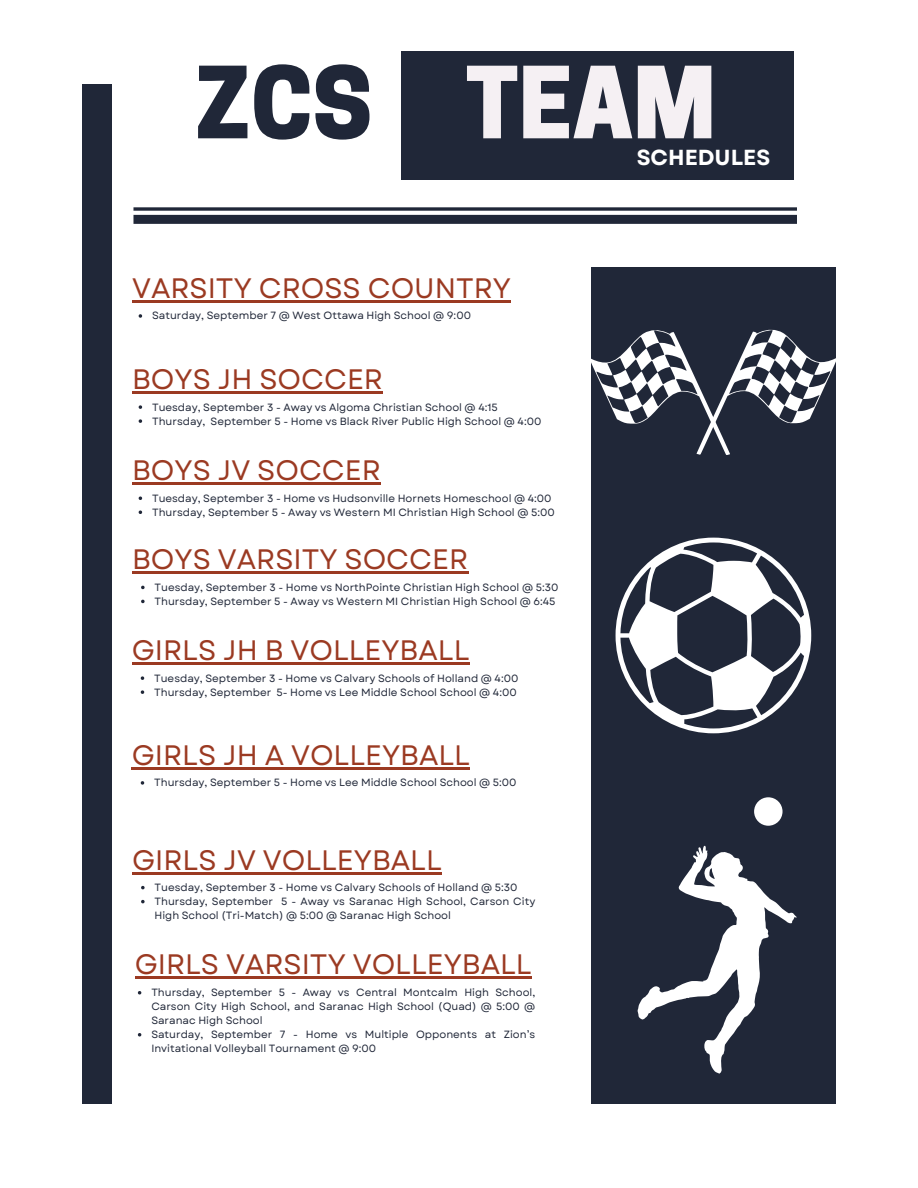
<style>
.page{position:relative;width:918px;height:1188px;background:#fff}
.page>*{position:absolute;margin:0;border:0;box-sizing:border-box;transform-origin:0 0}
.t1{font:800 93.15px "Cooper Hewitt";color:#f5f0f3}
.t2{font:800 93.15px "Cooper Hewitt";color:#202738}
.t3{font:28.05px "Garet";color:#9b3a22}
.t4{font:700 21.75px "Garet";color:#fff}
.t5{font:10.5px/14px "Garet";color:#202738}
</style>
<div class="page">
<div style="left:591px;top:268px;width:245px;height:836px;background:#202738"></div>
<div style="left:82px;top:84px;width:30px;height:1020px;background:#202738"></div>
<div style="left:401px;top:51px;width:392px;height:129px;background:#202738"></div>
<svg style="left:133px;top:207px;width:664px;height:4px;background:#424856"></svg>
<div style="left:133px;top:215px;width:664px;height:9px;background:#202738"></div>
<svg style="left:591px;top:329px;width:245px;height:126px"></svg>
<svg style="left:616px;top:538px;width:195px;height:195px"></svg>
<svg style="left:638px;top:846px;width:159px;height:228px"></svg>
<div style="left:754px;top:797px;width:29px;height:29px;background:#fff;border-radius:50%"></div>
<hr style="left:132px;top:872px;width:310px;height:2px;background:#9b3a22">
<hr style="left:135px;top:977px;width:397px;height:2px;background:#9b3a22">
<svg style="left:138px;top:991px;width:3px;height:4px"></svg>
<svg style="left:138px;top:1033px;width:3px;height:4px"></svg>
<hr style="left:132px;top:572px;width:336px;height:2px;background:#9b3a22">
<svg style="left:141px;top:586px;width:4px;height:3px"></svg>
<svg style="left:141px;top:600px;width:4px;height:3px"></svg>
<svg style="left:141px;top:886px;width:4px;height:3px"></svg>
<svg style="left:141px;top:900px;width:4px;height:3px"></svg>
<hr style="left:132px;top:482px;width:249px;height:2px;background:#9b3a22">
<hr style="left:132px;top:300px;width:379px;height:2px;background:#9b3a22">
<svg style="left:139px;top:314px;width:3px;height:4px"></svg>
<hr style="left:132px;top:391px;width:251px;height:2px;background:#9b3a22">
<svg style="left:139px;top:405px;width:3px;height:4px"></svg>
<svg style="left:139px;top:419px;width:3px;height:4px"></svg>
<hr style="left:132px;top:662px;width:337px;height:3px;background:#9b3a22">
<svg style="left:141px;top:676px;width:3px;height:4px"></svg>
<svg style="left:141px;top:690px;width:3px;height:4px"></svg>
<hr style="left:132px;top:767px;width:338px;height:2px;background:#9b3a22">
<svg style="left:141px;top:781px;width:3px;height:4px"></svg>
<p class="t2" style="left:194px;top:68px;width:179px">ZCS</p>
<p class="t1" style="left:466px;top:68px;width:252px">TEAM</p>
<h2 class="t4" style="left:637px;top:142px;width:135px">SCHEDULES</h2>
<p class="t3" style="left:132px;top:268px;width:380px">VARSITY CROSS COUNTRY</p>
<p class="t5" style="left:152px;top:309px;width:320px">Saturday, September 7 @ West Ottawa High School @ 9:00</p>
<h2 class="t3" style="left:132px;top:359px;width:252px">BOYS JH SOCCER</h2>
<p class="t5" style="left:152px;top:400px;width:347px">Tuesday, September 3 - Away vs Algoma Christian School @ 4:15</p>
<h2 class="t5" style="left:152px;top:414px;width:391px">Thursday, September 5 - Home vs Black River Public High School @ 4:00</h2>
<p class="t3" style="left:132px;top:450px;width:250px">BOYS JV SOCCER</p>
<p class="t5" style="left:152px;top:491px;width:401px">Tuesday, September 3 - Home vs Hudsonville Hornets Homeschool @ 4:00</p>
<h2 class="t5" style="left:152px;top:505px;width:404px">Thursday, September 5 - Away vs Western MI Christian High School @ 5:00</h2>
<p class="t3" style="left:132px;top:539px;width:338px">BOYS VARSITY SOCCER</p>
<h2 class="t5" style="left:155px;top:580px;width:405px">Tuesday, September 3 - Home vs NorthPointe Christian High School @ 5:30</h2>
<p class="t5" style="left:155px;top:594px;width:403px">Thursday, September 5 - Away vs Western MI Christian High School @ 6:45</p>
<p class="t3" style="left:132px;top:630px;width:339px">GIRLS JH B VOLLEYBALL</p>
<p class="t5" style="left:154px;top:671px;width:366px">Tuesday, September 3 - Home vs Calvary Schools of Holland @ 4:00</p>
<h2 class="t5" style="left:154px;top:685px;width:364px">Thursday, September 5- Home vs Lee Middle School School @ 4:00</h2>
<p class="t3" style="left:132px;top:735px;width:340px">GIRLS JH A VOLLEYBALL</p>
<p class="t5" style="left:154px;top:776px;width:364px">Thursday, September 5 - Home vs Lee Middle School School @ 5:00</p>
<h1 class="t3" style="left:132px;top:840px;width:311px">GIRLS JV VOLLEYBALL</h1>
<p class="t5" style="left:155px;top:881px;width:365px">Tuesday, September 3 - Home vs Calvary Schools of Holland @ 5:30</p>
<h2 class="t5" style="left:155px;top:895px;width:382px">Thursday, September 5 - Away vs Saranac High School, Carson City<br>High School (Tri-Match) @ 5:00 @ Saranac High School</h2>
<h1 class="t3" style="left:135px;top:944px;width:398px">GIRLS VARSITY VOLLEYBALL</h1>
<h3 class="t5" style="left:151px;top:986px;width:386px;text-align:justify">Thursday, September 5 - Away vs Central Montcalm High School, Carson City High School, and Saranac High School (Quad) @ 5:00 @ Saranac High School</h3>
<h2 class="t5" style="left:151px;top:1028px;width:385px">Saturday, September 7 - Home vs Multiple Opponents at Zion’s<br>Invitational Volleyball Tournament @ 9:00</h2>
</div>
